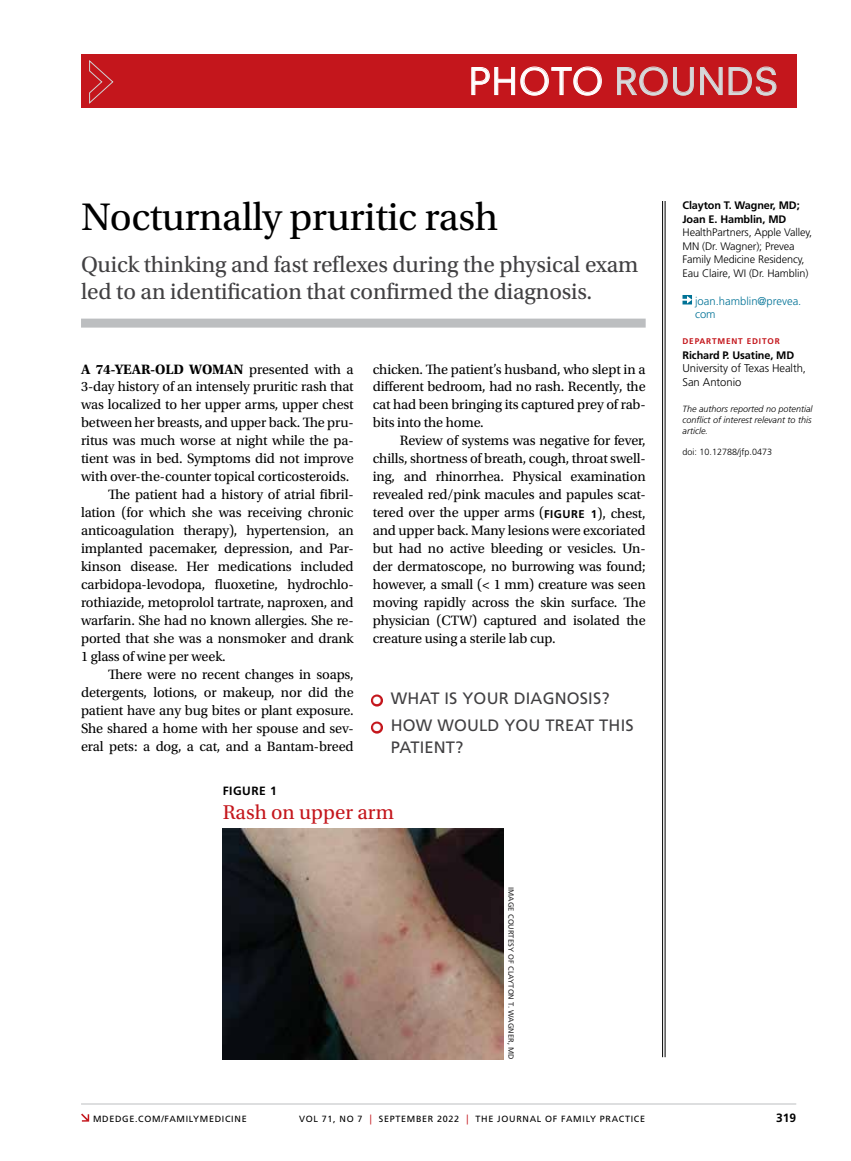
<style>
.page{position:relative;width:851px;height:1161px;background:#fff}
.page>*{position:absolute;margin:0;border:0;box-sizing:border-box;transform-origin:0 0}
.t1{font:40.5px "Utopia Std";letter-spacing:-.01em;color:#000}
.t2{font:36px "Neuzeit SLT Std";letter-spacing:.025em;color:#d7d9da}
.t3{font:23.25px/26.2px "Utopia Std";letter-spacing:-.005em;color:#414042}
.t4{font:21px "Utopia Std";color:#c4161c}
.t5{font:16.5px/21.6px "Frutiger LT Std";letter-spacing:.01em;color:#414042}
.t6{font:14.25px/18px "Utopia Std";letter-spacing:-.01em;color:#000;text-align:justify}
.t7{font:700 14.25px "Utopia Std";letter-spacing:-.01em;color:#000}
.t8{font:700 12px "Frutiger LT Std";letter-spacing:.04em;color:#000}
.t9{font:300 11.25px/13.5px "Frutiger LT Std";letter-spacing:-.005em;color:#000}
.t10{font:300 11.25px/13.5px "Frutiger LT Std";color:#007296}
.t11{font:300 10.8px/13.5px "Frutiger LT Std";letter-spacing:-.01em;color:#000}
.t12{font:700 10.8px/13.5px "Frutiger LT Std";letter-spacing:-.01em;color:#000}
.t13{font:9px "Frutiger LT Std";letter-spacing:.075em;color:#000}
.t14{font:italic 300 9px/11.2px "Frutiger LT Std";color:#000;text-align:justify}
.t15{font:300 9px "Frutiger LT Std";color:#000}
.t16{font:700 8.25px "Frutiger LT Std";letter-spacing:.1em;color:#c4161c}
.t17{font:7.5px "Frutiger LT Std";letter-spacing:.01em;color:#292829}
.s1{color:#fff}
.s2{font-weight:400}
.s3{font-family:"Frutiger LT Std";font-weight:700;font-size:11.25px}
.s4{font-size:9.9px;color:#c4161c}
</style>
<div class="page">
<svg style="left:81px;top:1114px;width:8px;height:8px"></svg>
<hr style="left:81px;top:1104px;width:715px;height:1px;background:#bcbec0">
<div style="left:81px;top:54px;width:715px;height:54px;background:#c4161c"></div>
<svg style="left:89px;top:60px;width:25px;height:44px"></svg>
<svg style="left:471px;top:67px;width:130px;height:28px"></svg>
<svg style="left:617px;top:67px;width:50px;height:28px"></svg>
<svg style="left:673px;top:67px;width:20px;height:28px"></svg>
<svg style="left:700px;top:67px;width:22px;height:28px"></svg>
<svg style="left:728px;top:67px;width:48px;height:28px"></svg>
<div style="left:81px;top:319px;width:564px;height:9px;background:#bcbec0"></div>
<svg style="left:682px;top:295px;width:10px;height:10px"></svg>
<hr style="left:664px;top:201px;width:1px;height:856px;background:#000">
<hr style="left:662px;top:201px;width:1px;height:856px;background:#000">
<div style="left:371px;top:695px;width:12px;height:12px;border:4px solid #c4161c;border-radius:50%"></div>
<div style="left:371px;top:722px;width:12px;height:12px;border:4px solid #c4161c;border-radius:50%"></div>
<img style="left:223px;top:828px;width:280px;height:232px">
<h2 class="t2" style="left:469px;top:59px;width:311px"><span class="s1">PHOTO</span> ROUNDS</h2>
<h1 class="t1" style="left:81px;top:195px;width:418px">Nocturnally pruritic rash</h1>
<h3 class="t3" style="left:81px;top:252px;width:559px">Quick thinking and fast reflexes during the physical exam led to an identification that confirmed the diagnosis.</h3>
<p class="t7" style="left:81px;top:361px;width:274px">A 74-YEAR-OLD WOMAN <span class="s2">presented with a</span></p>
<p class="t6" style="left:81px;top:378px;width:274px">3-day history of an intensely pruritic rash that</p>
<p class="t6" style="left:81px;top:396px;width:274px">was localized to her upper arms, upper chest</p>
<p class="t6" style="left:81px;top:414px;width:274px">between her breasts, and upper back. The pru-</p>
<p class="t6" style="left:81px;top:432px;width:274px">ritus was much worse at night while the pa-</p>
<p class="t6" style="left:81px;top:450px;width:274px">tient was in bed. Symptoms did not improve</p>
<p class="t6" style="left:81px;top:468px;width:270px">with over-the-counter topical corticosteroids.</p>
<p class="t6" style="left:108px;top:486px;width:247px">The patient had a history of atrial fibril-</p>
<p class="t6" style="left:81px;top:504px;width:274px">lation (for which she was receiving chronic</p>
<p class="t6" style="left:81px;top:522px;width:274px">anticoagulation therapy), hypertension, an</p>
<p class="t6" style="left:81px;top:540px;width:274px">implanted pacemaker, depression, and Par-</p>
<p class="t6" style="left:81px;top:558px;width:274px">kinson disease. Her medications included</p>
<p class="t6" style="left:81px;top:576px;width:274px">carbidopa-levodopa, fluoxetine, hydrochlo-</p>
<p class="t6" style="left:81px;top:594px;width:274px">rothiazide, metoprolol tartrate, naproxen, and</p>
<p class="t6" style="left:81px;top:612px;width:274px">warfarin. She had no known allergies. She re-</p>
<p class="t6" style="left:81px;top:630px;width:274px">ported that she was a nonsmoker and drank</p>
<p class="t6" style="left:81px;top:648px;width:146px">1 glass of wine per week.</p>
<p class="t6" style="left:108px;top:666px;width:247px">There were no recent changes in soaps,</p>
<p class="t6" style="left:81px;top:684px;width:274px">detergents, lotions, or makeup, nor did the</p>
<p class="t6" style="left:81px;top:702px;width:274px">patient have any bug bites or plant exposure.</p>
<p class="t6" style="left:81px;top:720px;width:274px">She shared a home with her spouse and sev-</p>
<p class="t6" style="left:81px;top:738px;width:274px">eral pets: a dog, a cat, and a Bantam-breed</p>
<p class="t6" style="left:373px;top:360px;width:274px">chicken. The patient’s husband, who slept in a different bedroom, had no rash. Recently, the cat had been bringing its captured prey of rab&shy;bits into the home.</p>
<p class="t6" style="left:373px;top:432px;width:274px;text-indent:27px">Review of systems was negative for fever, chills, shortness of breath, cough, throat swell&shy;ing, and rhinorrhea. Physical examination revealed red/pink macules and papules scat&shy;tered over the upper arms (<span class="s3">FIGURE 1</span>), chest, and upper back. Many lesions were excoriated but had no active bleeding or vesicles. Un&shy;der dermatoscope, no burrowing was found; however, a small (&lt; 1 mm) creature was seen moving rapidly across the skin surface. The physician (CTW) captured and isolated the creature using a sterile lab cup.</p>
<p class="t5" style="left:373px;top:688px;width:238px"><span class="s1">●</span> WHAT IS YOUR DIAGNOSIS?</p>
<p class="t5" style="left:391px;top:715px;width:244px;text-indent:-18px"><span class="s1">●</span> HOW WOULD YOU TREAT THIS<br>PATIENT?</p>
<p class="t8" style="left:223px;top:784px;width:56px">FIGURE 1</p>
<h3 class="t4" style="left:223px;top:801px;width:173px">Rash on upper arm</h3>
<p class="t17" style="left:515px;top:887px;width:174px;rotate:90deg">IMAGE COURTESY OF CLAYTON T. WAGNER, MD</p>
<p class="t12" style="left:682px;top:199px;width:119px">Clayton T. Wagner, MD;<br>Joan E. Hamblin, MD</p>
<p class="t11" style="left:682px;top:226px;width:131px">HealthPartners, Apple Valley,<br>MN (Dr. Wagner); Prevea<br>Family Medicine Residency,<br>Eau Claire, WI (Dr. Hamblin)</p>
<p class="t10" style="left:695px;top:294px;width:108px">joan.hamblin@prevea. com</p>
<p class="t16" style="left:682px;top:337px;width:99px">DEPARTMENT EDITOR</p>
<p class="t12" style="left:682px;top:348px;width:113px">Richard P. Usatine, MD</p>
<p class="t9" style="left:682px;top:362px;width:125px">University of Texas Health,<br>San Antonio</p>
<p class="t14" style="left:682px;top:403px;width:132px">The authors reported no potential conflict of interest relevant to this article.</p>
<p class="t15" style="left:682px;top:447px;width:91px">doi: 10.12788/jfp.0473</p>
<p class="t13" style="left:93px;top:1113px;width:155px">MDEDGE.COM/FAMILYMEDICINE</p>
<p class="t8" style="left:776px;top:1111px;width:22px">319</p>
<p class="t13" style="left:299px;top:1113px;width:347px">VOL 71, NO 7 <span class="s4">|</span> SEPTEMBER 2022 <span class="s4">|</span> THE JOURNAL OF FAMILY PRACTICE</p>
</div>
